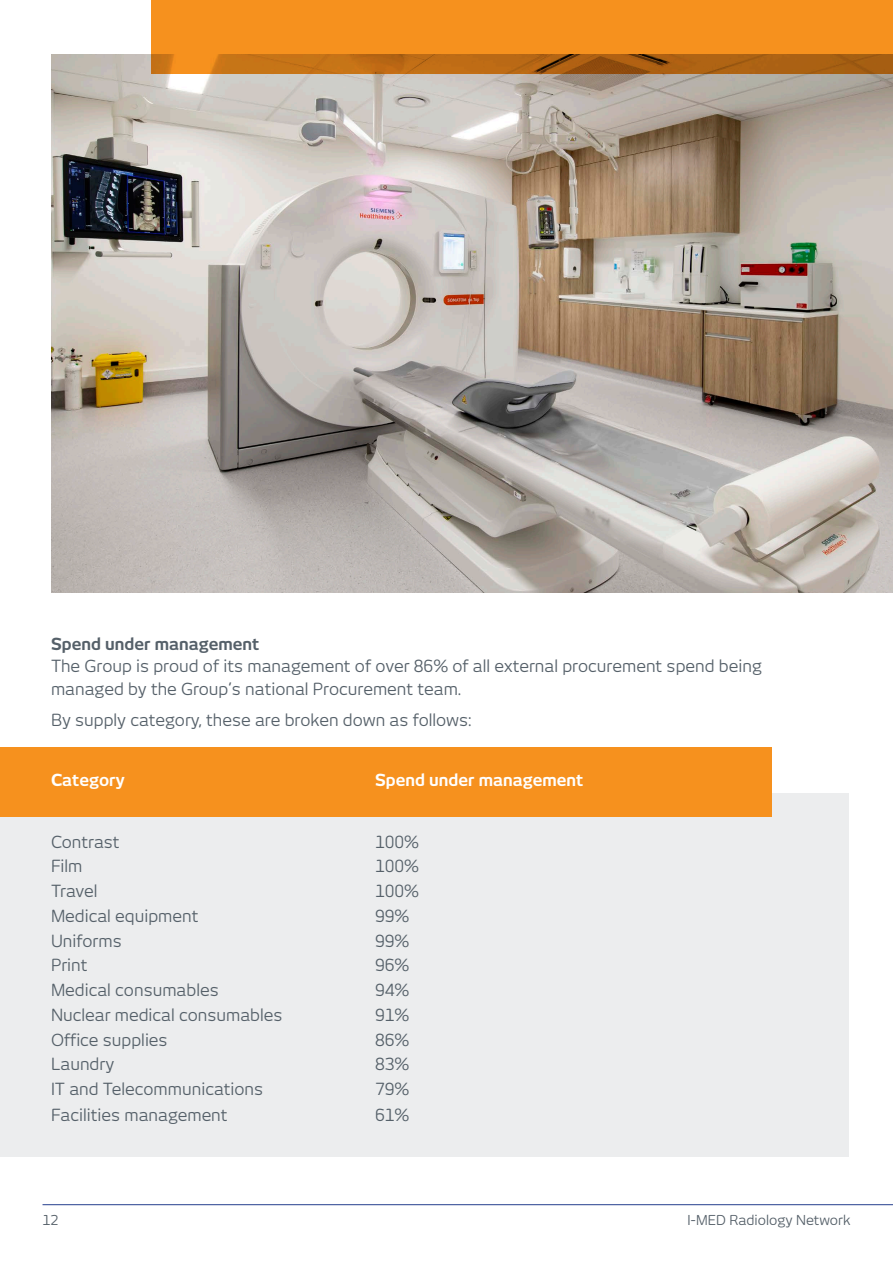
<style>
.page{position:relative;width:893px;height:1263px;background:#fff}
.page>*{position:absolute;margin:0;border:0;box-sizing:border-box;transform-origin:0 0}
.Body_copy{font:16.5px/22.5px "New June";color:#556069}
.Body_copy-2{font:700 16.5px "New June";color:#fff}
.Body_copy-3{font:700 16.5px "New June";color:#556069}
.t1{font:13.5px "New June";color:#556069}
</style>
<div class="page">
<hr style="left:43px;top:1204px;width:850px;height:1px;background:#253f8e">
<div style="left:0;top:793px;width:848px;height:364px;background:#ecedee"></div>
<div style="left:0;top:747px;width:772px;height:70px;background:#f6911e"></div>
<img style="left:51px;top:54px;width:842px;height:538px">
<svg style="left:151px;top:0;width:742px;height:74px;background:#e4851b"></svg>
<p class="Body_copy-3" style="left:51px;top:634px;width:210px">Spend under management</p>
<p class="Body_copy" style="left:51px;top:655px;width:712px">The Group is proud of its management of over 86% of all external procurement spend being managed by the Group’s national Procurement team.</p>
<p class="Body_copy" style="left:51px;top:709px;width:422px">By supply category, these are broken down as follows:</p>
<p class="Body_copy-2" style="left:51px;top:770px;width:75px">Category</p>
<p class="Body_copy-2" style="left:375px;top:770px;width:210px">Spend under management</p>
<p class="Body_copy" style="left:51px;top:830px;width:70px">Contrast</p>
<p class="Body_copy" style="left:375px;top:830px;width:46px">100%</p>
<p class="Body_copy" style="left:51px;top:855px;width:33px">Film</p>
<p class="Body_copy" style="left:375px;top:855px;width:46px">100%</p>
<p class="Body_copy" style="left:51px;top:880px;width:48px">Travel</p>
<p class="Body_copy" style="left:375px;top:880px;width:46px">100%</p>
<p class="Body_copy" style="left:51px;top:904px;width:149px">Medical equipment</p>
<p class="Body_copy" style="left:375px;top:904px;width:36px">99%</p>
<p class="Body_copy" style="left:51px;top:929px;width:72px">Uniforms</p>
<p class="Body_copy" style="left:375px;top:929px;width:36px">99%</p>
<p class="Body_copy" style="left:51px;top:954px;width:38px">Print</p>
<p class="Body_copy" style="left:375px;top:954px;width:36px">96%</p>
<p class="Body_copy" style="left:51px;top:979px;width:169px">Medical consumables</p>
<p class="Body_copy" style="left:375px;top:979px;width:36px">94%</p>
<p class="Body_copy" style="left:51px;top:1003px;width:233px">Nuclear medical consumables</p>
<p class="Body_copy" style="left:375px;top:1003px;width:36px">91%</p>
<p class="Body_copy" style="left:51px;top:1028px;width:118px">Office supplies</p>
<p class="Body_copy" style="left:375px;top:1028px;width:36px">86%</p>
<p class="Body_copy" style="left:51px;top:1053px;width:65px">Laundry</p>
<p class="Body_copy" style="left:375px;top:1053px;width:36px">83%</p>
<p class="Body_copy" style="left:51px;top:1078px;width:214px">IT and Telecommunications</p>
<p class="Body_copy" style="left:375px;top:1078px;width:36px">79%</p>
<p class="Body_copy" style="left:51px;top:1103px;width:178px">Facilities management</p>
<p class="Body_copy" style="left:375px;top:1103px;width:36px">61%</p>
<p class="t1" style="left:43px;top:1212px;width:17px">12</p>
<p class="t1" style="left:687px;top:1212px;width:165px">I-MED Radiology Network</p>
</div>
